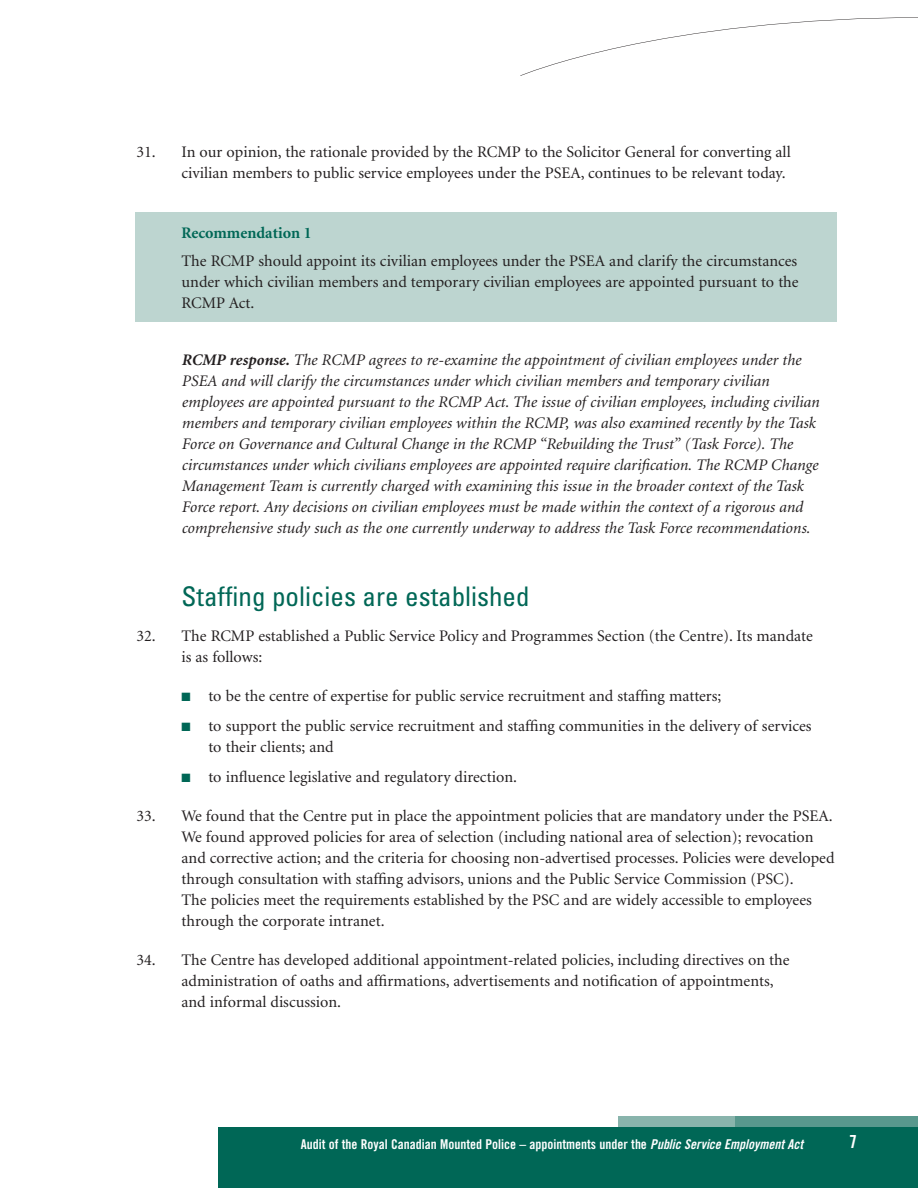
<style>
.page{position:relative;width:918px;height:1188px;background:#fff}
.page>*{position:absolute;margin:0;border:0;box-sizing:border-box;transform-origin:0 0}
.t1{font:condensed 27px "Univers";color:#006756}
.t2{font:18px "Trade Gothic Bold Cond Twenty";color:#fff}
.t3{font:16.2px/21px "Minion";color:#231f20}
.t4{font:italic 16.2px/21px "Minion";color:#231f20}
.t5{font:700 16.2px "Minion";color:#006756}
.t6{font:13.5px "Trade Gothic Bold Cond Twenty";color:#fff}
.s1{font-weight:700}
.s2{color:#006756}
.s3{font-style:italic}
</style>
<div class="page">
<div style="left:135px;top:212px;width:702px;height:110px;background:#bdd5d0"></div>
<svg style="left:520px;top:17px;width:398px;height:59px"></svg>
<div style="left:618px;top:1116px;width:300px;height:11px;background:#89b4ac"></div>
<div style="left:735px;top:1116px;width:183px;height:11px;background:#58988d"></div>
<div style="left:218px;top:1127px;width:700px;height:61px;background:#006756"></div>
<p class="t3" style="left:181px;top:143px;width:611px;text-indent:-45px">31. In our opinion, the rationale provided by the RCMP to the Solicitor General for converting all civilian members to public service employees under the PSEA, continues to be relevant today.</p>
<p class="t5" style="left:181px;top:226px;width:132px">Recommendation 1</p>
<p class="t3" style="left:181px;top:251px;width:619px;text-align:justify">The RCMP should appoint its civilian employees under the PSEA and clarify the circumstances under which civilian members and temporary civilian employees are appointed pursuant to the RCMP Act.</p>
<p class="t4" style="left:181px;top:350px;width:639px"><span class="s1">RCMP response.</span> The RCMP agrees to re-examine the appointment of civilian employees under the PSEA and will clarify the circumstances under which civilian members and temporary civilian employees are appointed pursuant to the RCMP Act. The issue of civilian employees, including civilian members and temporary civilian employees within the RCMP, was also examined recently by the Task Force on Governance and Cultural Change in the RCMP “Rebuilding the Trust” (Task Force). The circumstances under which civilians employees are appointed require clarification. The RCMP Change Management Team is currently charged with examining this issue in the broader context of the Task Force report. Any decisions on civilian employees must be made within the context of a rigorous and comprehensive study such as the one currently underway to address the Task Force recommendations.</p>
<h1 class="t1" style="left:181px;top:587px;width:350px">Staffing policies are established</h1>
<p class="t3" style="left:181px;top:626px;width:633px;text-indent:-45px">32. The RCMP established a Public Service Policy and Programmes Section (the Centre). Its mandate is as follows:</p>
<p class="t3" style="left:181px;top:686px;width:541px"><span class="s2">■</span> to be the centre of expertise for public service recruitment and staffing matters;</p>
<p class="t3" style="left:208px;top:716px;width:605px;text-indent:-27px"><span class="s2">■</span> to support the public service recruitment and staffing communities in the delivery of services to their clients; and</p>
<p class="t3" style="left:181px;top:767px;width:337px"><span class="s2">■</span> to influence legislative and regulatory direction.</p>
<p class="t3" style="left:182px;top:806px;width:655px;text-indent:-45px">33. We found that the Centre put in place the appointment policies that are mandatory under the PSEA.<br>We found approved policies for area of selection (including national area of selection); revocation and corrective action; and the criteria for choosing non-advertised processes. Policies were developed through consultation with staffing advisors, unions and the Public Service Commission (PSC).<br>The policies meet the requirements established by the PSC and are widely accessible to employees through the corporate intranet.</p>
<p class="t3" style="left:181px;top:950px;width:610px;text-indent:-45px">34. The Centre has developed additional appointment-related policies, including directives on the administration of oaths and affirmations, advertisements and notification of appointments, and informal discussion.</p>
<p class="t6" style="left:301px;top:1140px;width:507px">Audit of the Royal Canadian Mounted Police – appointments under the <span class="s3">Public Service EmploymentAct</span></p>
<p class="t2" style="left:849px;top:1135px;width:9px">7</p>
</div>
